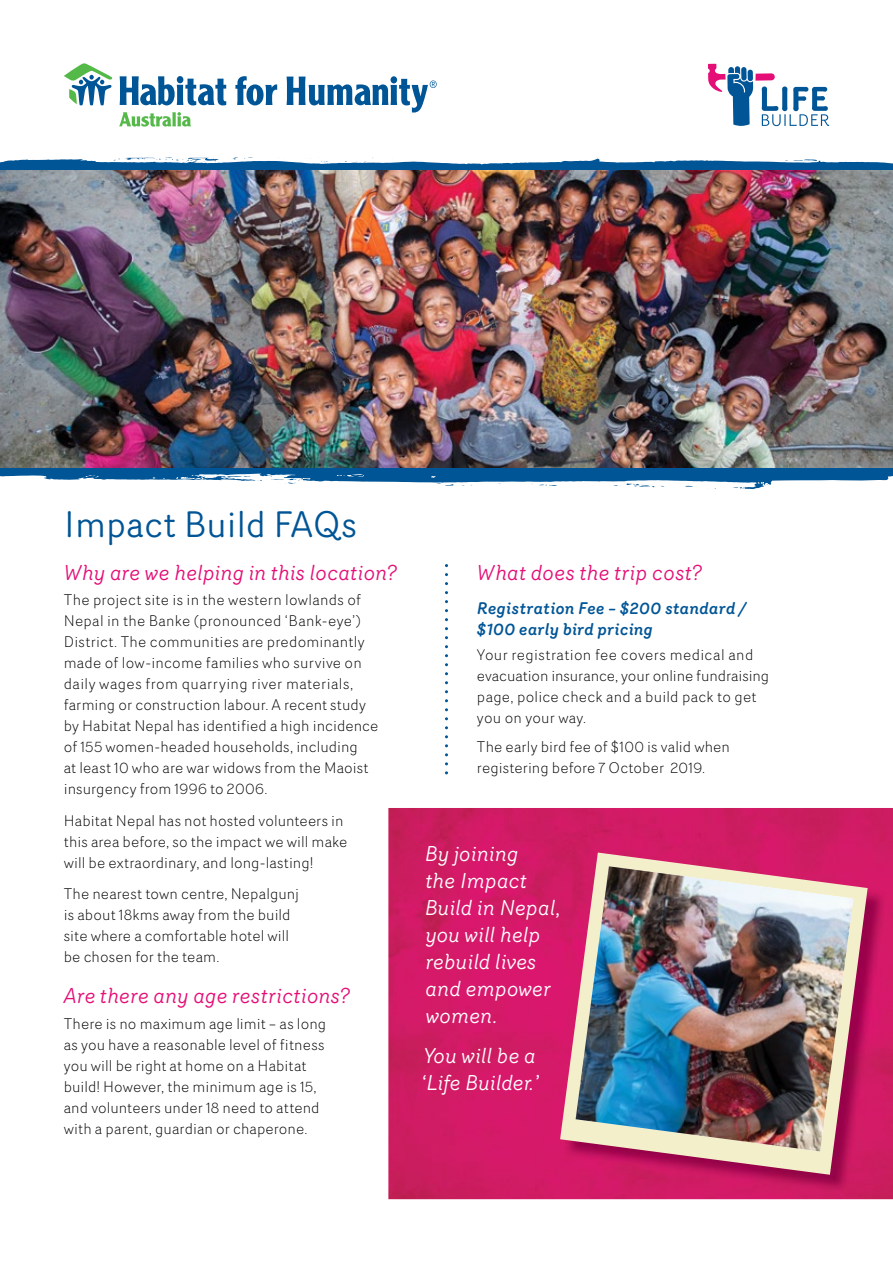
<style>
.page{position:relative;width:893px;height:1263px;background:#fff}
.page>*{position:absolute;margin:0;border:0;box-sizing:border-box;transform-origin:0 0}
.t1{font:36px "Router";color:#005596}
.t2{font:italic 21px/27px "Router";letter-spacing:-.005em;color:#fff}
.t3{font:italic 21px "Router";letter-spacing:-.005em;color:#e40e76}
.t4{font:italic 500 16.5px/21px "Router";color:#005596}
.t5{font:300 15px/21px "Router";letter-spacing:.01em;color:#000}
</style>
<div class="page">
<svg style="left:0;top:157px;width:893px;height:332px;fill:#005596"></svg>
<svg style="left:64px;top:64px;width:49px;height:41px"></svg>
<svg style="left:120px;top:76px;width:106px;height:29px"></svg>
<svg style="left:235px;top:76px;width:42px;height:29px"></svg>
<svg style="left:287px;top:76px;width:150px;height:37px"></svg>
<svg style="left:119px;top:112px;width:72px;height:15px"></svg>
<svg style="left:708px;top:64px;width:121px;height:62px"></svg>
<svg style="left:445px;top:564px;width:3px;height:210px"></svg>
<img style="left:0;top:170px;width:893px;height:298px">
<img style="left:388px;top:808px;width:505px;height:391px">
<img style="left:563px;top:856px;width:323px;height:337px">
<svg style="left:560px;top:852px;width:308px;height:323px;background:#d04678"></svg>
<img style="left:576px;top:866px;width:277px;height:285px">
<h1 class="t1" style="left:64px;top:498px;width:295px">Impact Build FAQs</h1>
<h2 class="t3" style="left:64px;top:557px;width:335px">Why are we helping in this location?</h2>
<p class="t5" style="left:64px;top:589px;width:316px">The project site is in the western lowlands of Nepal in the Banke (pronounced ‘Bank-eye’)<br>District. The communities are predominantly made of low-income families who survive on daily wages from quarrying river materials, farming or construction labour. A recent study by Habitat Nepal has identified a high incidence of 155 women-headed households, including<br>at least 10 who are war widows from the Maoist insurgency from 1996 to 2006.</p>
<p class="t5" style="left:64px;top:809px;width:285px">Habitat Nepal has not hosted volunteers in this area before, so the impact we will make will be extraordinary, and long-lasting!</p>
<p class="t5" style="left:64px;top:883px;width:237px">The nearest town centre, Nepalgunj is about 18kms away from the build site where a comfortable hotel will be chosen for the team.</p>
<h2 class="t3" style="left:64px;top:980px;width:288px">Are there any age restrictions?</h2>
<p class="t5" style="left:64px;top:1012px;width:264px">There is no maximum age limit – as long as you have a reasonable level of fitness you will be right at home on a Habitat build! However, the minimum age is 15, and volunteers under 18 need to attend with a parent, guardian or chaperone.</p>
<h2 class="t3" style="left:477px;top:557px;width:227px">What does the trip cost?</h2>
<p class="t4" style="left:477px;top:597px;width:271px">Registration Fee – $200 standard / $100 early bird pricing</p>
<p class="t5" style="left:477px;top:643px;width:294px">Your registration fee covers medical and evacuation insurance, your online fundraising page, police check and a build pack to get you on your way.</p>
<p class="t5" style="left:477px;top:736px;width:255px">The early bird fee of $100 is valid when registering before 7 October 2019.</p>
<h2 class="t2" style="left:424px;top:839px;width:138px">By joining<br>the Impact<br>Build in Nepal, you will help rebuild lives and empower women.</h2>
<h2 class="t2" style="left:421px;top:1041px;width:120px">You will be a ‘Life Builder.’</h2>
</div>
